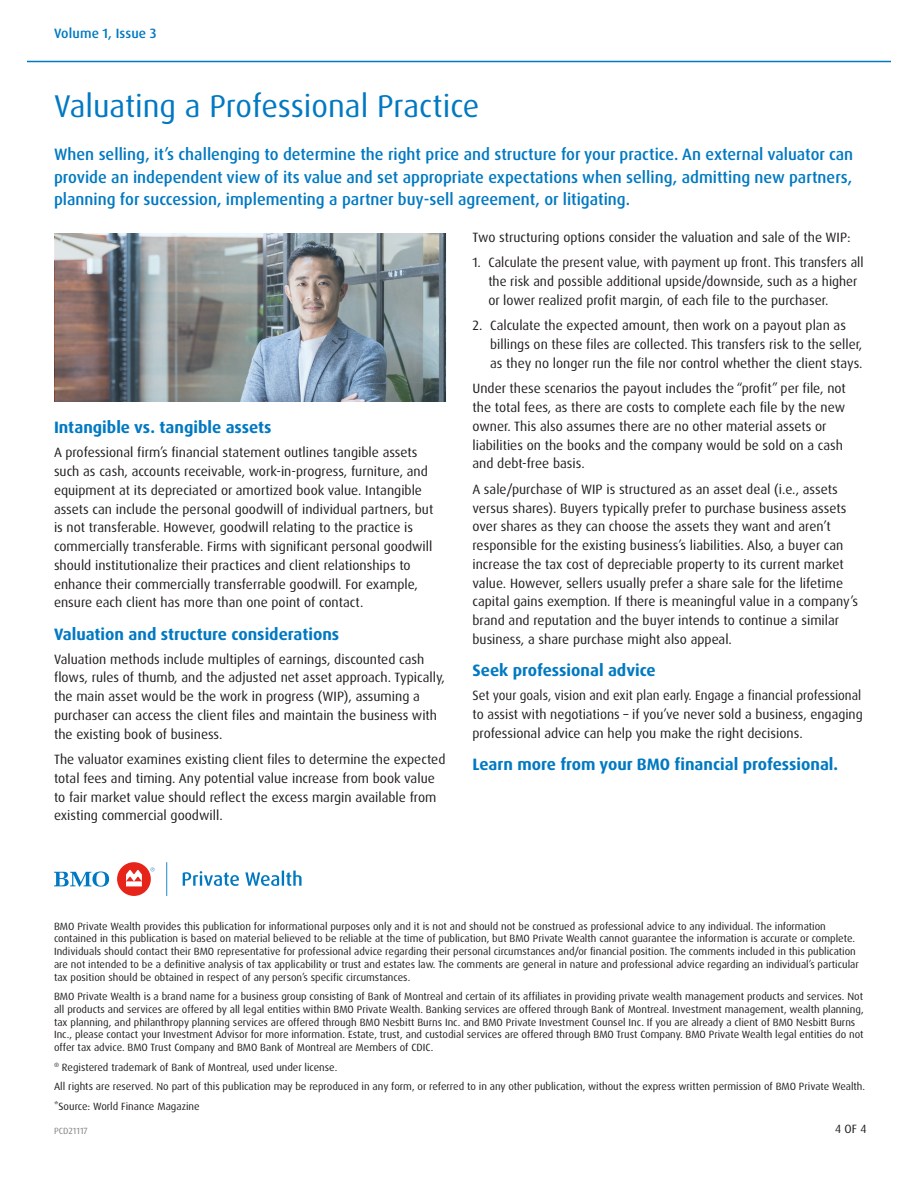
<style>
.page{position:relative;width:918px;height:1188px;background:#fff}
.page>*{position:absolute;margin:0;border:0;box-sizing:border-box;transform-origin:0 0}
.Section_Headline_copy{font:31.5px "Dax Pro";color:#0079c2}
.Section_Headline_copy-2{font:500 16.5px/22.5px "Dax Pro";color:#0079c2;text-align:justify}
.Paragraph_Headline{font:700 16.5px "Dax OT";color:#0079c2}
.Body_Copy{font:13.5px/18.8px "Dax Pro";color:#231f20}
.Body_Copy-2{font:13.5px/18.8px "Dax Pro";color:#231f20;text-align:justify;scale:.95 1}
.Product_Name{font:500 13.5px "Dax Pro";letter-spacing:.01em;color:#0079c2}
.Body_Copy-3{font:12px "Dax Pro";color:#231f20}
.t1{font:10.5px/12.8px "Dax Pro";color:#231f20}
.Body_Copy-4{font:9px "Dax Pro";color:#808285}
</style>
<div class="page">
<img style="left:55px;top:233px;width:391px;height:169px">
<hr style="left:27px;top:61px;width:864px;height:1px;background:#0079c2">
<div style="left:117px;top:862px;width:34px;height:34px;background:#e72419;border-radius:50%"></div>
<svg style="left:126px;top:870px;width:16px;height:16px"></svg>
<svg style="left:183px;top:871px;width:56px;height:15px"></svg>
<svg style="left:245px;top:871px;width:57px;height:15px"></svg>
<svg style="left:54px;top:871px;width:55px;height:16px"></svg>
<svg style="left:151px;top:867px;width:4px;height:4px"></svg>
<svg style="left:166px;top:862px;width:1px;height:34px"></svg>
<p class="Product_Name" style="left:54px;top:24px;width:104px">Volume 1, Issue 3</p>
<p class="Section_Headline_copy" style="left:54px;top:86px;width:427px">Valuating a Professional Practice</p>
<p class="Section_Headline_copy-2" style="left:54px;top:143px;width:801px">When selling, it’s challenging to determine the right price and structure for your practice. An external valuator can provide an independent view of its value and set appropriate expectations when selling, admitting new partners, planning for succession, implementing a partner buy-sell agreement, or litigating.</p>
<p class="Paragraph_Headline" style="left:54px;top:417px;width:219px">Intangible vs. tangible assets</p>
<p class="Body_Copy" style="left:54px;top:443px;width:381px">A professional firm’s financial statement outlines tangible assets such as cash, accounts receivable, work-in-progress, furniture, and equipment at its depreciated or amortized book value. Intangible assets can include the personal goodwill of individual partners, but is not transferable. However, goodwill relating to the practice is commercially transferable. Firms with significant personal goodwill should institutionalize their practices and client relationships to enhance their commercially transferrable goodwill. For example, ensure each client has more than one point of contact.</p>
<p class="Paragraph_Headline" style="left:54px;top:623px;width:287px">Valuation and structure considerations</p>
<p class="Body_Copy" style="left:54px;top:650px;width:393px">Valuation methods include multiples of earnings, discounted cash flows, rules of thumb, and the adjusted net asset approach. Typically, the main asset would be the work in progress (WIP), assuming a purchaser can access the client files and maintain the business with the existing book of business.</p>
<p class="Body_Copy" style="left:54px;top:750px;width:393px">The valuator examines existing client files to determine the expected total fees and timing. Any potential value increase from book value to fair market value should reflect the excess margin available from existing commercial goodwill.</p>
<p class="Body_Copy" style="left:472px;top:228px;width:380px">Two structuring options consider the valuation and sale of the WIP:</p>
<p class="Body_Copy" style="left:488px;top:253px;width:377px;text-indent:-16px">1. Calculate the present value, with payment up front. This transfers all the risk and possible additional upside/downside, such as a higher or lower realized profit margin, of each file to the purchaser.</p>
<p class="Body_Copy" style="left:490px;top:316px;width:374px;text-indent:-18px">2. Calculate the expected amount, then work on a payout plan as billings on these files are collected. This transfers risk to the seller, as they no longer run the file nor control whether the client stays.</p>
<p class="Body_Copy" style="left:472px;top:379px;width:375px">Under these scenarios the payout includes the “profit” per file, not the total fees, as there are costs to complete each file by the new owner. This also assumes there are no other material assets or liabilities on the books and the company would be sold on a cash and debt-free basis.</p>
<p class="Body_Copy" style="left:472px;top:480px;width:387px">A sale/purchase of WIP is structured as an asset deal (i.e., assets versus shares). Buyers typically prefer to purchase business assets over shares as they can choose the assets they want and aren’t responsible for the existing business’s liabilities. Also, a buyer can increase the tax cost of depreciable property to its current market value. However, sellers usually prefer a share sale for the lifetime capital gains exemption. If there is meaningful value in a company’s brand and reputation and the buyer intends to continue a similar business, a share purchase might also appeal.</p>
<p class="Paragraph_Headline" style="left:472px;top:660px;width:185px">Seek professional advice</p>
<p class="Body_Copy-2" style="left:472px;top:686px;width:412px">Set your goals, vision and exit plan early. Engage a financial professional to assist with negotiations – if you’ve never sold a business, engaging professional advice can help you make the right decisions.</p>
<p class="Paragraph_Headline" style="left:472px;top:754px;width:367px">Learn more from your BMO financial professional.</p>
<p class="t1" style="left:54px;top:920px;width:806px">BMO Private Wealth provides this publication for informational purposes only and it is not and should not be construed as professional advice to any individual. The information contained in this publication is based on material believed to be reliable at the time of publication, but BMO Private Wealth cannot guarantee the information is accurate or complete.<br>Individuals should contact their BMO representative for professional advice regarding their personal circumstances and/or financial position. The comments included in this publication are not intended to be a definitive analysis of tax applicability or trust and estates law. The comments are general in nature and professional advice regarding an individual’s particular tax position should be obtained in respect of any person’s specific circumstances.</p>
<p class="t1" style="left:54px;top:990px;width:811px">BMO Private Wealth is a brand name for a business group consisting of Bank of Montreal and certain of its affiliates in providing private wealth management products and services. Not all products and services are offered by all legal entities within BMO Private Wealth. Banking services are offered through Bank of Montreal. Investment management, wealth planning, tax planning, and philanthropy planning services are offered through BMO Nesbitt Burns Inc. and BMO Private Investment Counsel Inc. If you are already a client of BMO Nesbitt Burns Inc., please contact your Investment Advisor for more information. Estate, trust, and custodial services are offered through BMO Trust Company. BMO Private Wealth legal entities do not offer tax advice. BMO Trust Company and BMO Bank of Montreal are Members of CDIC.</p>
<p class="t1" style="left:54px;top:1061px;width:285px"><sup>®</sup> Registered trademark of Bank of Montreal, used under license.</p>
<p class="t1" style="left:54px;top:1080px;width:813px">All rights are reserved. No part of this publication may be reproduced in any form, or referred to in any other publication, without the express written permission of BMO Private Wealth.</p>
<p class="t1" style="left:54px;top:1100px;width:147px">*Source: World Finance Magazine</p>
<p class="Body_Copy-4" style="left:54px;top:1125px;width:35px">PCD21117</p>
<p class="Body_Copy-3" style="left:835px;top:1122px;width:33px">4 OF 4</p>
</div>
